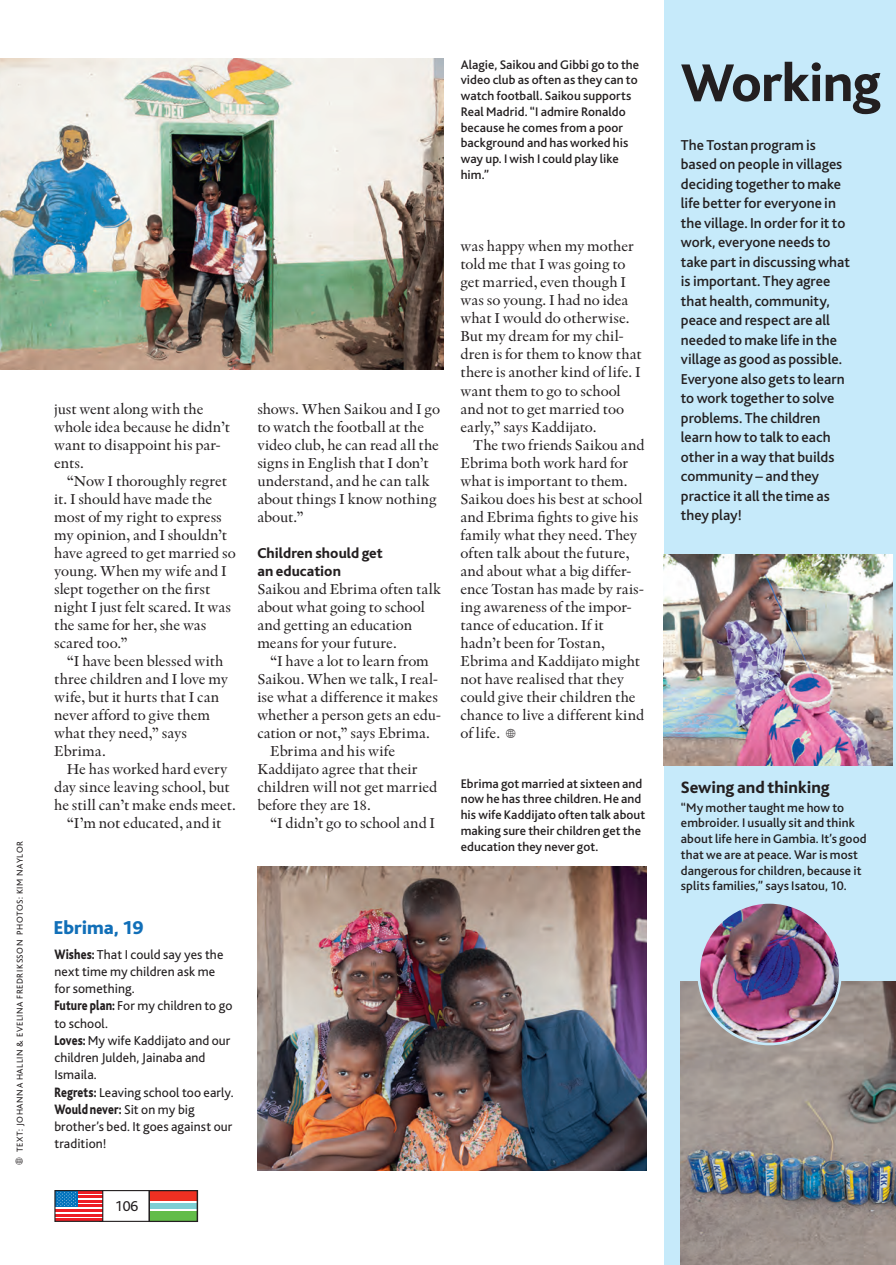
<style>
.page{position:relative;width:896px;height:1265px;background:#fff}
.page>*{position:absolute;margin:0;border:0;box-sizing:border-box;transform-origin:0 0}
.t1{font:800 55.5px "Bliss";letter-spacing:-.02em;color:#231f20}
.t2{font:800 19.5px "Bliss";color:#116fb8}
.t3{font:800 17.25px "Bliss";color:#231f20}
.t4{font:15px/18px "Indigo";letter-spacing:-.005em;color:#231f20}
.t5{font:500 15px/19.5px "Bliss";color:#231f20}
.t6{font:800 15px/18px "Bliss";letter-spacing:.005em;color:#231f20}
.t7{font:15px "Bliss";color:#231f20}
.t8{font:800 14.25px "Bliss";letter-spacing:.005em;color:#231f20;scale:.8 1}
.t9{font:13.5px/17.2px "Bliss";letter-spacing:.005em;color:#231f20}
.t10{font:500 13.05px/15.8px "Bliss";letter-spacing:.005em;color:#231f20}
.t11{font:9px "Bliss";letter-spacing:.07em;color:#231f20}
.s1{font-weight:800;font-size:14.25px}
.s2{font-weight:400;font-size:13.5px}
.s3{font-family:"Carta";font-size:13.5px}
</style>
<div class="page">
<div style="left:99px;top:1190px;width:52px;height:32px;border:1px solid #231f20"></div>
<svg style="left:55px;top:1190px;width:48px;height:31px"></svg>
<hr style="left:78px;top:1193px;width:25px;height:2px;background:#fff">
<hr style="left:78px;top:1197px;width:25px;height:3px;background:#fff">
<hr style="left:78px;top:1202px;width:25px;height:2px;background:#fff">
<hr style="left:78px;top:1190px;width:25px;height:3px;background:#ee1d23">
<hr style="left:78px;top:1195px;width:25px;height:2px;background:#ee1d23">
<hr style="left:78px;top:1200px;width:25px;height:2px;background:#ee1d23">
<hr style="left:78px;top:1204px;width:25px;height:3px;background:#ee1d23">
<hr style="left:55px;top:1207px;width:48px;height:2px;background:#fff">
<hr style="left:55px;top:1211px;width:48px;height:3px;background:#fff">
<hr style="left:55px;top:1216px;width:48px;height:2px;background:#fff">
<hr style="left:55px;top:1218px;width:48px;height:3px;background:#ee1d23">
<svg style="left:57px;top:1192px;width:19px;height:14px"></svg>
<hr style="left:55px;top:1209px;width:48px;height:2px;background:#ee1d23">
<hr style="left:55px;top:1214px;width:48px;height:2px;background:#ee1d23">
<div style="left:54px;top:1190px;width:49px;height:32px;border:1px solid #231f20"></div>
<div style="left:663px;top:0;width:232px;height:1265px;background:#c6eafa"></div>
<img style="left:0;top:59px;width:443px;height:310px">
<img style="left:257px;top:866px;width:389px;height:305px">
<img style="left:663px;top:555px;width:229px;height:211px">
<img style="left:680px;top:981px;width:215px;height:284px">
<div style="left:149px;top:1210px;width:48px;height:11px;background:#63bc49"></div>
<div style="left:149px;top:1190px;width:48px;height:11px;background:#ee3022"></div>
<div style="left:149px;top:1202px;width:48px;height:7px;background:#7dcfd4"></div>
<div style="left:149px;top:1190px;width:49px;height:32px;border:1px solid #231f20"></div>
<img style="left:698px;top:902px;width:142px;height:142px;border-radius:71px">
<div style="left:697px;top:901px;width:144px;height:144px;border:3px solid #c6eafa;border-radius:50%"></div>
<svg style="left:891px;top:1261px;width:5px;height:4px"></svg>
<p class="t11" style="left:15px;top:1152px;width:312px;rotate:-90deg">TEXT: JOHANNA HALLIN &amp; EVELINA FREDRIKSSON PHOTOS: KIM NAYLOR</p>
<p class="t4" style="left:54px;top:399px;width:177px">just went along with the whole idea because he didn’t want to disappoint his par&shy;ents.</p>
<p class="t4" style="left:54px;top:471px;width:183px;text-indent:13px">“Now I thoroughly regret it. I should have made the most of my right to express my opinion, and I shouldn’t have agreed to get married so young. When my wife and I slept together on the first night I just felt scared. It was the same for her, she was scared too.”</p>
<p class="t4" style="left:54px;top:651px;width:175px;text-indent:13px">“I have been blessed with three children and I love my wife, but it hurts that I can never afford to give them what they need,” says<br>Ebrima.</p>
<p class="t4" style="left:54px;top:759px;width:183px;text-align:center">He has worked hard every day since leaving school, but he still can’t make ends meet. “I’m not educated, and it</p>
<h2 class="t2" style="left:54px;top:917px;width:91px">Ebrima, 19</h2>
<p class="t9" style="left:54px;top:945px;width:181px"><span class="s1">Wishes:</span> That I could say yes the next time my children ask me for something.<br><span class="s1">Future plan:</span> For my children to go to school.<br><span class="s1">Loves:</span> My wife Kaddijato and our children Juldeh, Jainaba and<br>Ismaila.<br><span class="s1">Regrets:</span> Leaving school too early.</p>
<p class="t8" style="left:54px;top:1101px;width:177px">Would never: <span class="s2">Sit on my big</span></p>
<p class="t9" style="left:54px;top:1118px;width:179px">brother’s bed. It goes against our tradition!</p>
<p class="t7" style="left:115px;top:1197px;width:25px">106</p>
<p class="t4" style="left:257px;top:399px;width:184px">shows. When Saikou and I go to watch the football at the video club, he can read all the signs in English that I don’t understand, and he can talk about things I know nothing about.”</p>
<p class="t6" style="left:257px;top:544px;width:127px">Children should get an education</p>
<p class="t4" style="left:257px;top:579px;width:185px">Saikou and Ebrima often talk about what going to school and getting an education means for your future.</p>
<p class="t4" style="left:270px;top:651px;width:160px">“I have a lot to learn from</p>
<p class="t4" style="left:257px;top:669px;width:182px">Saikou. When we talk, I real-</p>
<p class="t4" style="left:257px;top:687px;width:182px">ise what a difference it makes</p>
<p class="t4" style="left:257px;top:705px;width:185px">whether a person gets an edu-</p>
<p class="t4" style="left:257px;top:723px;width:174px">cation or not,” says Ebrima.</p>
<p class="t4" style="left:270px;top:741px;width:127px">Ebrima and his wife</p>
<p class="t4" style="left:257px;top:759px;width:162px">Kaddijato agree that their</p>
<p class="t4" style="left:257px;top:777px;width:181px">children will not get married</p>
<p class="t4" style="left:257px;top:795px;width:115px">before they are 18.</p>
<p class="t4" style="left:270px;top:813px;width:167px">“I didn’t go to school and I</p>
<p class="t10" style="left:460px;top:57px;width:180px">Alagie, Saikou and Gibbi go to the video club as often as they can to watch football. Saikou supports<br>Real Madrid. “I admire Ronaldo because he comes from a poor background and has worked his way up. I wish I could play like him.”</p>
<p class="t4" style="left:460px;top:237px;width:183px">was happy when my mother told me that I was going to get married, even though I was so young. I had no idea what I would do otherwise.<br>But my dream for my chil&shy;dren is for them to know that there is another kind of life. I want them to go to school and not to get married too early,” says Kaddijato.</p>
<p class="t4" style="left:460px;top:435px;width:185px;text-indent:13px">The two friends Saikou and<br>Ebrima both work hard for what is important to them.<br>Saikou does his best at school and Ebrima fights to give his family what they need. They often talk about the future, and about what a big differ&shy;ence Tostan has made by rais&shy;ing awareness of the impor&shy;tance of education. If it hadn’t been for Tostan,<br>Ebrima and Kaddijato might not have realised that they could give their children the chance to live a different kind of life. <span class="s3">c</span></p>
<h1 class="t1" style="left:680px;top:54px;width:201px">Working</h1>
<p class="t5" style="left:680px;top:135px;width:170px">The Tostan program is based on people in villages deciding together to make life better for everyone in the village. In order for it to work, everyone needs to take part in discussing what is important. They agree that health, community, peace and respect are all needed to make life in the village as good as possible.<br>Everyone also gets to learn to work together to solve problems. The children learn how to talk to each other in a way that builds community – and they practice it all the time as they play!</p>
<p class="t10" style="left:460px;top:776px;width:186px">Ebrima got married at sixteen and now he has three children. He and his wife Kaddijato often talk about making sure their children get the education they never got.</p>
<p class="t3" style="left:680px;top:778px;width:150px">Sewing and thinking</p>
<p class="t10" style="left:680px;top:799px;width:187px">“My mother taught me how to embroider. I usually sit and think about life here in Gambia. It’s good that we are at peace. War is most dangerous for children, because it splits families,” says Isatou, 10.</p>
</div>
